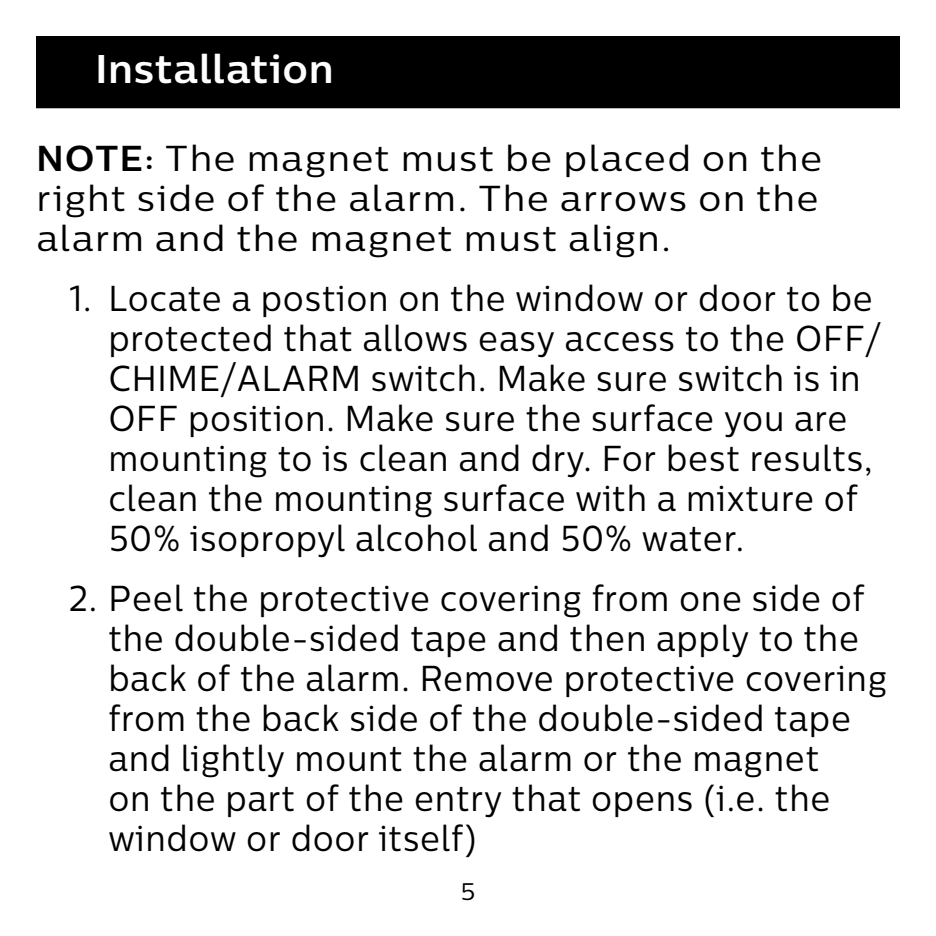
<style>
.page{position:relative;width:936px;height:936px;background:#fff}
.page>*{position:absolute;margin:0;border:0;box-sizing:border-box;transform-origin:0 0}
.t1{font:700 40px "Centrale Sans";color:#fff}
.t2{font:36px/40px "Centrale Sans";color:#000;scale:.9 1}
.t3{font:36px/40px "Centrale Sans";color:#000;text-align:justify}
.t4{font:24px "Centrale Sans";color:#000}
.s1{font-weight:700}
.s2{font-weight:500}
</style>
<div class="page">
<div style="left:38px;top:38px;width:860px;height:68px;background:#000"></div>
<div style="left:36px;top:36px;width:864px;height:72px;border:4px solid #000"></div>
<p class="t1" style="left:95px;top:45px;width:240px">Installation</p>
<p class="t3" style="left:36px;top:138px;width:789px"><span class="s1">NOTE</span><span class="s2">:</span> The magnet must be placed on the right side of the alarm. The arrows on the alarm and the magnet must align.</p>
<p class="t2" style="left:108px;top:278px;width:860px;text-indent:-40px">1. Locate a postion on the window or door to be protected that allows easy access to the OFF/ CHIME/ALARM switch. Make sure switch is in OFF position. Make sure the surface you are mounting to is clean and dry. For best results, clean the mounting surface with a mixture of 50% isopropyl alcohol and 50% water.</p>
<p class="t2" style="left:108px;top:578px;width:868px;text-indent:-40px">2. Peel the protective covering from one side of the double-sided tape and then apply to the back of the alarm. Remove protective covering from the back side of the double-sided tape and lightly mount the alarm or the magnet<br>on the part of the entry that opens (i.e. the window or door itself)</p>
<p class="t4" style="left:460px;top:878px;width:17px">5</p>
</div>
